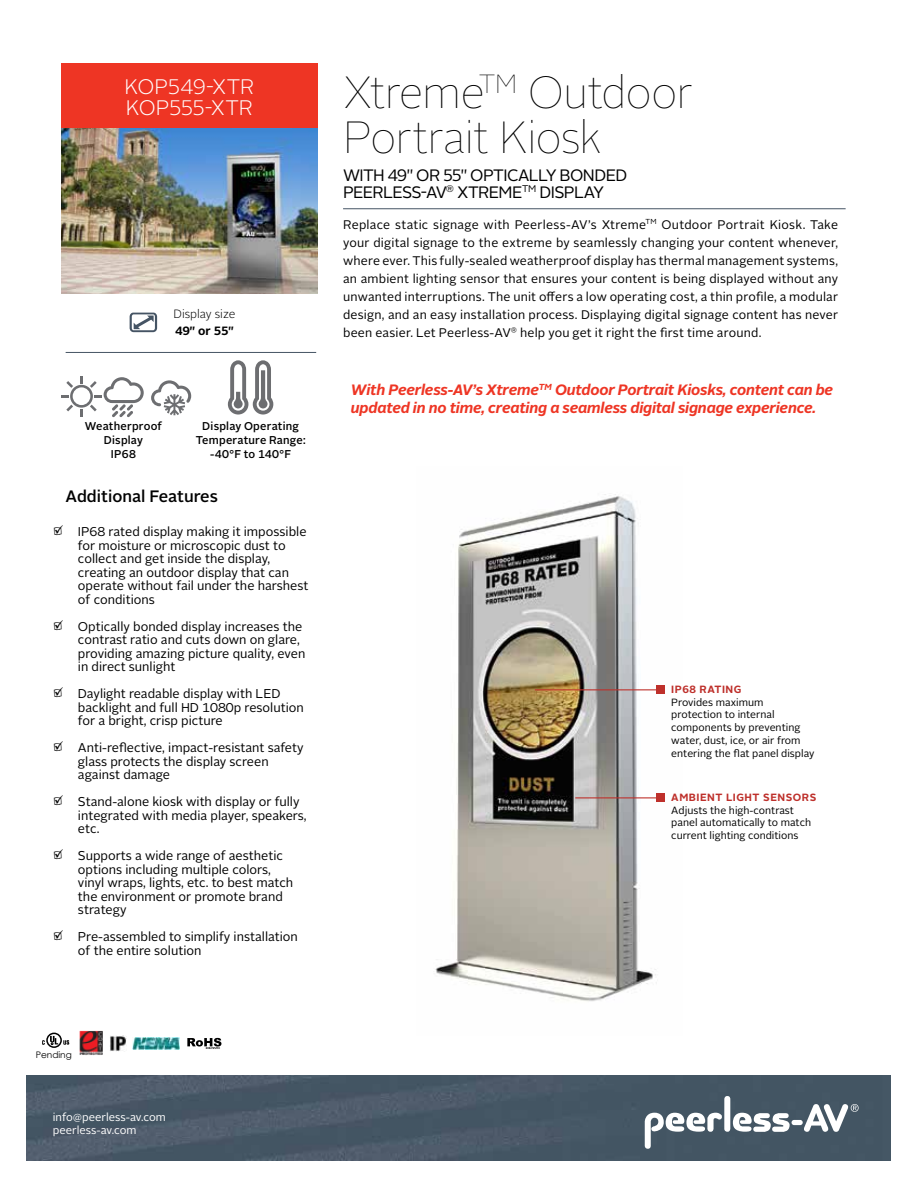
<style>
.page{position:relative;width:918px;height:1188px;background:#fff}
.page>*{position:absolute;margin:0;border:0;box-sizing:border-box;transform-origin:0 0}
.t1{font:100 45px/45px "Alright Sans";letter-spacing:-.025em;color:#000}
.t2{font:300 21px/21px "Alright Sans";letter-spacing:-.01em;color:#fff}
.t3{font:16.5px/16.5px "Alright Sans";letter-spacing:-.04em;color:#000}
.t4{font:500 16.5px "Alright Sans";color:#000}
.t5{font:italic 700 15px/18px "Alright Sans";letter-spacing:-.015em;color:#ee3524}
.t6{font:12.75px/13.5px "Alright Sans";color:#000}
.t7{font:12.45px/18px "Alright Sans";letter-spacing:.015em;color:#000;text-align:justify}
.t8{font:300 12px "Alright Sans";color:#000}
.t9{font:700 12px "Alright Sans";color:#000}
.t10{font:500 11.25px/13.6px "Alright Sans";letter-spacing:.02em;color:#000;text-align:center}
.t11{font:11.25px/12.8px "Alright Sans";color:#fff}
.t12{font:10.5px/12.8px "Alright Sans";color:#000}
.t13{font:700 10.5px "Alright Sans";letter-spacing:.05em;color:#be302b}
.t14{font:9px "Century Gothic";color:#000}
.s1{font-family:"Checkbox Larger"}
</style>
<div class="page">
<hr style="left:66px;top:352px;width:250px;height:1px;background:#455464">
<svg style="left:130px;top:313px;width:27px;height:19px"></svg>
<div style="left:61px;top:63px;width:257px;height:67px;background:#ee3524"></div>
<img style="left:61px;top:128px;width:257px;height:166px">
<img style="left:27px;top:1076px;width:864px;height:85px">
<svg style="left:645px;top:1113px;width:77px;height:36px"></svg>
<div style="left:724px;top:1096px;width:6px;height:36px;background:#fff;border-radius:3px"></div>
<svg style="left:733px;top:1113px;width:57px;height:19px"></svg>
<div style="left:792px;top:1120px;width:11px;height:5px;background:#fff;border-radius:3px"></div>
<svg style="left:803px;top:1103px;width:56px;height:30px"></svg>
<hr style="left:343px;top:208px;width:503px;height:1px;background:#455464">
<div style="left:46px;top:1033px;width:16px;height:15px;border:2px solid #000;border-radius:50%"></div>
<svg style="left:42px;top:1036px;width:27px;height:9px"></svg>
<svg style="left:187px;top:1038px;width:34px;height:11px"></svg>
<img style="left:79px;top:1030px;width:24px;height:25px">
<img style="left:110px;top:1035px;width:17px;height:16px">
<img style="left:132px;top:1037px;width:48px;height:12px">
<img style="left:435px;top:494px;width:222px;height:508px">
<hr style="left:535px;top:689px;width:129px;height:1px;background:#be302b">
<div style="left:656px;top:685px;width:9px;height:9px;background:#be302b"></div>
<hr style="left:575px;top:797px;width:89px;height:1px;background:#be302b">
<div style="left:656px;top:793px;width:9px;height:9px;background:#be302b"></div>
<svg style="left:151px;top:380px;width:40px;height:35px"></svg>
<svg style="left:61px;top:376px;width:83px;height:41px"></svg>
<svg style="left:228px;top:360px;width:45px;height:55px"></svg>
<h2 class="t2" style="left:125px;top:76px;width:131px">KOP549-XTR<br>KOP555-XTR</h2>
<p class="t8" style="left:174px;top:306px;width:64px">Display size</p>
<p class="t9" style="left:175px;top:322px;width:61px">49" or 55"</p>
<p class="t10" style="left:85px;top:420px;width:79px">Weatherproof<br>Display<br>IP68</p>
<p class="t10" style="left:196px;top:420px;width:111px">Display Operating<br>Temperature Range: -40°F to 140°F</p>
<p class="t4" style="left:65px;top:485px;width:154px">Additional Features</p>
<p class="t6" style="left:78px;top:525px;width:232px;text-indent:-24px"><span class="s1">•</span> IP68 rated display making it impossible for moisture or microscopic dust to collect and get inside the display, creating an outdoor display that can operate without fail under the harshest of conditions</p>
<p class="t6" style="left:78px;top:620px;width:229px;text-indent:-24px"><span class="s1">•</span> Optically bonded display increases the contrast ratio and cuts down on glare, providing amazing picture quality, even in direct sunlight</p>
<p class="t6" style="left:78px;top:687px;width:227px;text-indent:-24px"><span class="s1">•</span> Daylight readable display with LED backlight and full HD 1080p resolution for a bright, crisp picture</p>
<p class="t6" style="left:78px;top:741px;width:227px;text-indent:-24px"><span class="s1">•</span> Anti-reflective, impact-resistant safety glass protects the display screen against damage</p>
<p class="t6" style="left:78px;top:795px;width:230px;text-indent:-24px"><span class="s1">•</span> Stand-alone kiosk with display or fully integrated with media player, speakers, etc.</p>
<p class="t6" style="left:78px;top:849px;width:217px;text-indent:-24px"><span class="s1">•</span> Supports a wide range of aesthetic options including multiple colors, vinyl wraps, lights, etc. to best match the environment or promote brand strategy</p>
<p class="t6" style="left:78px;top:930px;width:221px;text-indent:-24px"><span class="s1">•</span> Pre-assembled to simplify installation of the entire solution</p>
<h1 class="t1" style="left:343px;top:70px;width:351px">Xtreme<sup>TM</sup> Outdoor<br>Portrait Kiosk</h1>
<p class="t3" style="left:343px;top:168px;width:286px">WITH 49" OR 55" OPTICALLY BONDED<br>PEERLESS-AV<sup>®</sup> XTREME<sup>TM</sup> DISPLAY</p>
<p class="t7" style="left:343px;top:216px;width:497px">Replace static signage with Peerless-AV’s Xtreme<sup>TM</sup> Outdoor Portrait Kiosk. Take your digital signage to the extreme by seamlessly changing your content whenever, where ever. This fully-sealed weatherproof display has thermal management systems, an ambient lighting sensor that ensures your content is being displayed without any unwanted interruptions. The unit offers a low operating cost, a thin profile, a modular design, and an easy installation process. Displaying digital signage content has never been easier. Let Peerless-AV<sup>®</sup> help you get it right the first time around.</p>
<p class="t5" style="left:351px;top:381px;width:484px">With Peerless-AV’s Xtreme<sup>TM</sup> Outdoor Portrait Kiosks, content can be updated in no time, creating a seamless digital signage experience.</p>
<p class="t13" style="left:671px;top:682px;width:72px">IP68 RATING</p>
<p class="t12" style="left:671px;top:696px;width:145px">Provides maximum protection to internal components by preventing water, dust, ice, or air from entering the flat panel display</p>
<p class="t13" style="left:671px;top:790px;width:146px">AMBIENT LIGHT SENSORS</p>
<p class="t12" style="left:671px;top:804px;width:141px">Adjusts the high-contrast panel automatically to match current lighting conditions</p>
<p class="t14" style="left:36px;top:1050px;width:38px">Pending</p>
<p class="t11" style="left:53px;top:1111px;width:114px">info@peerless-av.com peerless-av.com</p>
</div>
